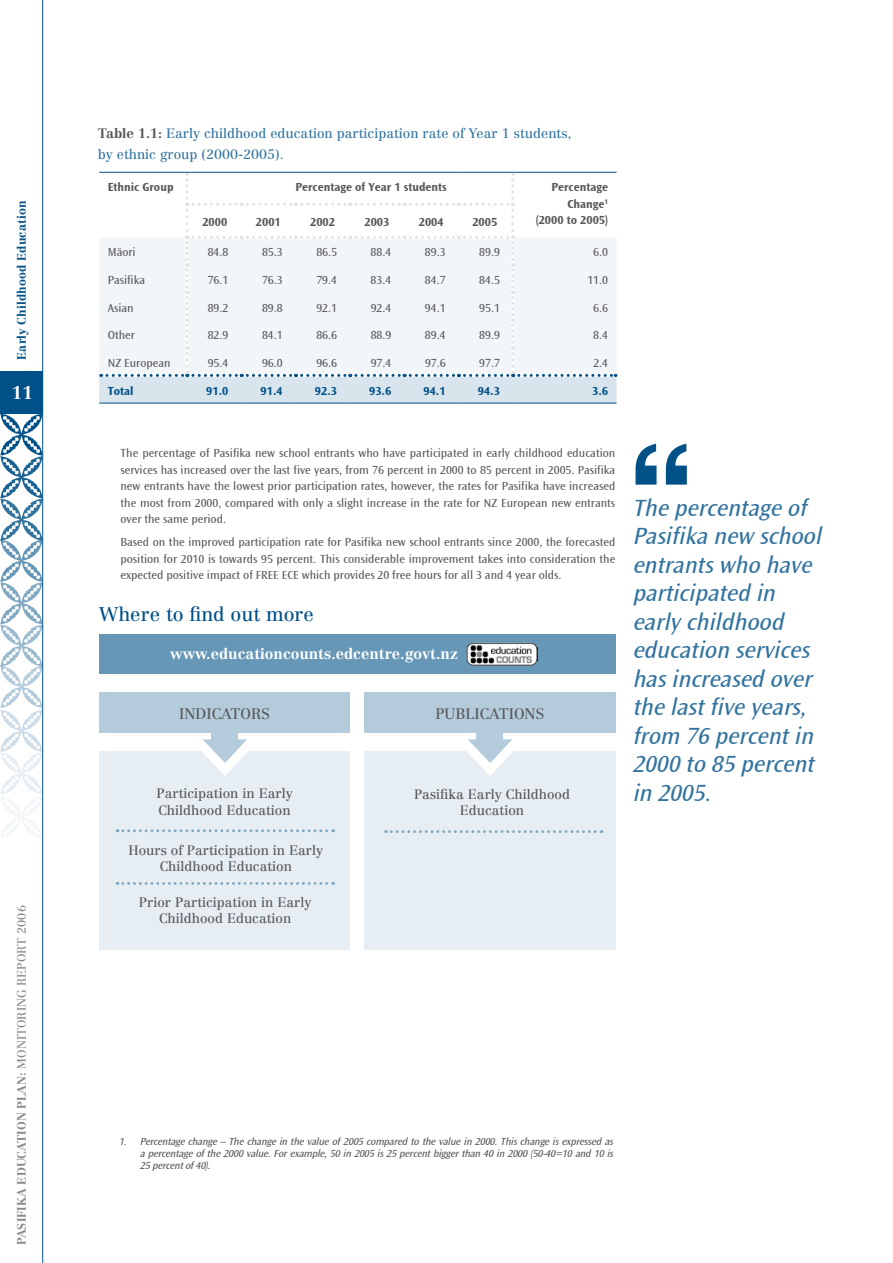
<style>
.page{position:relative;width:893px;height:1263px;background:#fff}
.page>*{position:absolute;margin:0;border:0;box-sizing:border-box;transform-origin:0 0}
.t1{font:700 150px "Helvetica";color:#005187}
.t2{font:italic 24px/28.5px "Ocean Sans Maori Normal";color:#33749f}
.t3{font:19.5px "Centennial";color:#005187}
.t4{font:700 18px "Centennial";color:#fff}
.t5{font:700 15px "Centennial";color:#fff}
.t6{font:15px "Centennial";color:#58585a}
.t7{font:13.5px/16.5px "Centennial";color:#58585a;text-align:center}
.t8{font:13.5px/21px "Centennial";color:#33749f}
.t9{font:12px/16.5px "Ocean Sans Maori Normal";color:#58585a;text-align:justify}
.t10{font:700 12px/16.5px "Ocean Sans Maori";color:#58585a;text-align:right}
.t11{font:700 12px "Centennial";letter-spacing:.005em;color:#87888a}
.t12{font:700 12px "Ocean Sans Maori";color:#005187}
.t13{font:12px "Centennial Bold Os F";letter-spacing:.01em;color:#005187}
.t14{font:italic 10.5px/12px "Ocean Sans Maori Normal";letter-spacing:-.02em;color:#58585a;text-align:justify}
.s1{font-weight:400}
.s2{font-weight:700;color:#58585a}
</style>
<div class="page">
<div style="left:0;top:371px;width:43px;height:42px;background:#005187"></div>
<svg style="left:0;top:413px;width:42px;height:425px"></svg>
<hr style="left:42px;top:0;width:1px;height:1263px;background:#005187">
<hr style="left:187px;top:172px;width:54px;height:1px;background:#005187">
<hr style="left:241px;top:172px;width:54px;height:1px;background:#005187">
<hr style="left:295px;top:172px;width:55px;height:1px;background:#005187">
<hr style="left:350px;top:172px;width:54px;height:1px;background:#005187">
<hr style="left:404px;top:172px;width:54px;height:1px;background:#005187">
<hr style="left:458px;top:172px;width:55px;height:1px;background:#005187">
<hr style="left:513px;top:172px;width:104px;height:1px;background:#005187">
<hr style="left:99px;top:172px;width:88px;height:1px;background:#005187">
<svg style="left:99px;top:173px;width:518px;height:230px"></svg>
<hr style="left:99px;top:403px;width:88px;height:1px;background:#005187">
<hr style="left:187px;top:403px;width:54px;height:1px;background:#005187">
<hr style="left:241px;top:403px;width:54px;height:1px;background:#005187">
<hr style="left:295px;top:403px;width:55px;height:1px;background:#005187">
<hr style="left:350px;top:403px;width:54px;height:1px;background:#005187">
<hr style="left:404px;top:403px;width:54px;height:1px;background:#005187">
<hr style="left:458px;top:403px;width:55px;height:1px;background:#005187">
<hr style="left:513px;top:403px;width:104px;height:1px;background:#005187">
<div style="left:99px;top:751px;width:251px;height:198px;background:#e6eef3"></div>
<div style="left:364px;top:751px;width:251px;height:198px;background:#e6eef3"></div>
<svg style="left:467px;top:739px;width:46px;height:37px"></svg>
<div style="left:476px;top:717px;width:27px;height:24px;background:#b3cbdb"></div>
<svg style="left:201px;top:739px;width:47px;height:37px"></svg>
<div style="left:211px;top:717px;width:26px;height:24px;background:#b3cbdb"></div>
<div style="left:364px;top:692px;width:251px;height:41px;background:#b3cbdb"></div>
<div style="left:99px;top:692px;width:251px;height:41px;background:#b3cbdb"></div>
<div style="left:99px;top:634px;width:516px;height:40px;background:#6697b7"></div>
<svg style="left:117px;top:829px;width:217px;height:3px"></svg>
<svg style="left:117px;top:882px;width:217px;height:3px"></svg>
<svg style="left:386px;top:830px;width:216px;height:3px"></svg>
<img style="left:466px;top:642px;width:72px;height:23px">
<p class="t13" style="left:14px;top:360px;width:160px;rotate:-90deg">Early Childhood Education</p>
<h3 class="t4" style="left:12px;top:382px;width:23px">11</h3>
<p class="t11" style="left:14px;top:1245px;width:341px;rotate:-90deg">Pasifika Education Plan: <span class="s1">Monitoring Report 2006</span></p>
<p class="t8" style="left:98px;top:123px;width:475px"><span class="s2">Table 1.1:</span> Early childhood education participation rate of Year 1 students, by ethnic group (2000-2005).</p>
<p class="t10" style="left:108px;top:179px;width:67px">Ethnic Group</p>
<p class="t10" style="left:295px;top:179px;width:153px">Percentage of Year 1 students</p>
<p class="t10" style="left:551px;top:179px;width:58px">Percentage<br>Change<sup>1</sup></p>
<p class="t10" style="left:202px;top:214px;width:26px">2000</p>
<p class="t10" style="left:256px;top:214px;width:26px">2001</p>
<p class="t10" style="left:310px;top:214px;width:26px">2002</p>
<p class="t10" style="left:364px;top:214px;width:26px">2003</p>
<p class="t10" style="left:419px;top:214px;width:26px">2004</p>
<p class="t10" style="left:472px;top:214px;width:26px">2005</p>
<p class="t10" style="left:536px;top:212px;width:74px">(2000 to 2005)</p>
<p class="t9" style="left:108px;top:244px;width:30px">Mäori</p>
<p class="t9" style="left:208px;top:244px;width:22px">84.8</p>
<p class="t9" style="left:262px;top:244px;width:22px">85.3</p>
<p class="t9" style="left:316px;top:244px;width:22px">86.5</p>
<p class="t9" style="left:371px;top:244px;width:22px">88.4</p>
<p class="t9" style="left:425px;top:244px;width:22px">89.3</p>
<p class="t9" style="left:479px;top:244px;width:22px">89.9</p>
<p class="t9" style="left:593px;top:244px;width:16px">6.0</p>
<p class="t9" style="left:108px;top:272px;width:39px">Pasifika</p>
<p class="t9" style="left:208px;top:272px;width:22px">76.1</p>
<p class="t9" style="left:262px;top:272px;width:22px">76.3</p>
<p class="t9" style="left:316px;top:272px;width:22px">79.4</p>
<p class="t9" style="left:371px;top:272px;width:22px">83.4</p>
<p class="t9" style="left:425px;top:272px;width:22px">84.7</p>
<p class="t9" style="left:479px;top:272px;width:22px">84.5</p>
<p class="t9" style="left:587px;top:272px;width:22px">11.0</p>
<p class="t9" style="left:108px;top:300px;width:27px">Asian</p>
<p class="t9" style="left:208px;top:300px;width:22px">89.2</p>
<p class="t9" style="left:262px;top:300px;width:22px">89.8</p>
<p class="t9" style="left:316px;top:300px;width:22px">92.1</p>
<p class="t9" style="left:371px;top:300px;width:22px">92.4</p>
<p class="t9" style="left:425px;top:300px;width:22px">94.1</p>
<p class="t9" style="left:479px;top:300px;width:22px">95.1</p>
<p class="t9" style="left:593px;top:300px;width:16px">6.6</p>
<p class="t9" style="left:108px;top:327px;width:29px">Other</p>
<p class="t9" style="left:208px;top:327px;width:22px">82.9</p>
<p class="t9" style="left:262px;top:327px;width:22px">84.1</p>
<p class="t9" style="left:316px;top:327px;width:22px">86.6</p>
<p class="t9" style="left:371px;top:327px;width:22px">88.9</p>
<p class="t9" style="left:425px;top:327px;width:22px">89.4</p>
<p class="t9" style="left:479px;top:327px;width:22px">89.9</p>
<p class="t9" style="left:593px;top:327px;width:16px">8.4</p>
<p class="t9" style="left:108px;top:355px;width:64px">NZ European</p>
<p class="t9" style="left:208px;top:355px;width:22px">95.4</p>
<p class="t9" style="left:262px;top:355px;width:22px">96.0</p>
<p class="t9" style="left:316px;top:355px;width:22px">96.6</p>
<p class="t9" style="left:371px;top:355px;width:22px">97.4</p>
<p class="t9" style="left:425px;top:355px;width:22px">97.6</p>
<p class="t9" style="left:479px;top:355px;width:22px">97.7</p>
<p class="t9" style="left:593px;top:355px;width:16px">2.4</p>
<p class="t12" style="left:108px;top:384px;width:27px">Total</p>
<p class="t12" style="left:206px;top:384px;width:24px">91.0</p>
<p class="t12" style="left:261px;top:384px;width:24px">91.4</p>
<p class="t12" style="left:315px;top:384px;width:24px">92.3</p>
<p class="t12" style="left:369px;top:384px;width:24px">93.6</p>
<p class="t12" style="left:423px;top:384px;width:24px">94.1</p>
<p class="t12" style="left:478px;top:384px;width:24px">94.3</p>
<p class="t12" style="left:592px;top:384px;width:17px">3.6</p>
<p class="t9" style="left:120px;top:445px;width:496px">The percentage of Pasifika new school entrants who have participated in early childhood education services has increased over the last five years, from 76 percent in 2000 to 85 percent in 2005. Pasifika new entrants have the lowest prior participation rates, however, the rates for Pasifika have increased the most from 2000, compared with only a slight increase in the rate for NZ European new entrants over the same period.</p>
<p class="t9" style="left:120px;top:534px;width:496px">Based on the improved participation rate for Pasifika new school entrants since 2000, the forecasted position for 2010 is towards 95 percent. This considerable improvement takes into consideration the expected positive impact of FREE ECE which provides 20 free hours for all 3 and 4 year olds.</p>
<h3 class="t3" style="left:99px;top:602px;width:216px">Where to find out more</h3>
<p class="t5" style="left:170px;top:645px;width:289px">www.educationcounts.edcentre.govt.nz</p>
<p class="t6" style="left:179px;top:705px;width:91px">Indicators</p>
<p class="t7" style="left:156px;top:785px;width:138px;text-align:left">Participation in Early<br>Childhood Education</p>
<p class="t7" style="left:128px;top:842px;width:196px">Hours of Participation in Early<br>Childhood Education</p>
<p class="t7" style="left:139px;top:893px;width:174px">Prior Participation in Early<br>Childhood Education</p>
<p class="t6" style="left:435px;top:705px;width:109px">Publications</p>
<p class="t7" style="left:414px;top:786px;width:158px">Pasifika Early Childhood<br>Education</p>
<h1 class="t1" style="left:625px;top:408px;width:73px">‘‘</h1>
<h2 class="t2" style="left:632px;top:494px;width:190px">The percentage of<br>Pasifika new school entrants who have participated in early childhood education services has increased over the last five years, from 76 percent in<br>2000 to 85 percent in 2005.</h2>
<p class="t14" style="left:140px;top:1136px;width:475px;text-indent:-21px">1. Percentage change – The change in the value of 2005 compared to the value in 2000. This change is expressed as a percentage of the 2000 value. For example, 50 in 2005 is 25 percent bigger than 40 in 2000 (50-40=10 and 10 is 25 percent of 40).</p>
</div>
